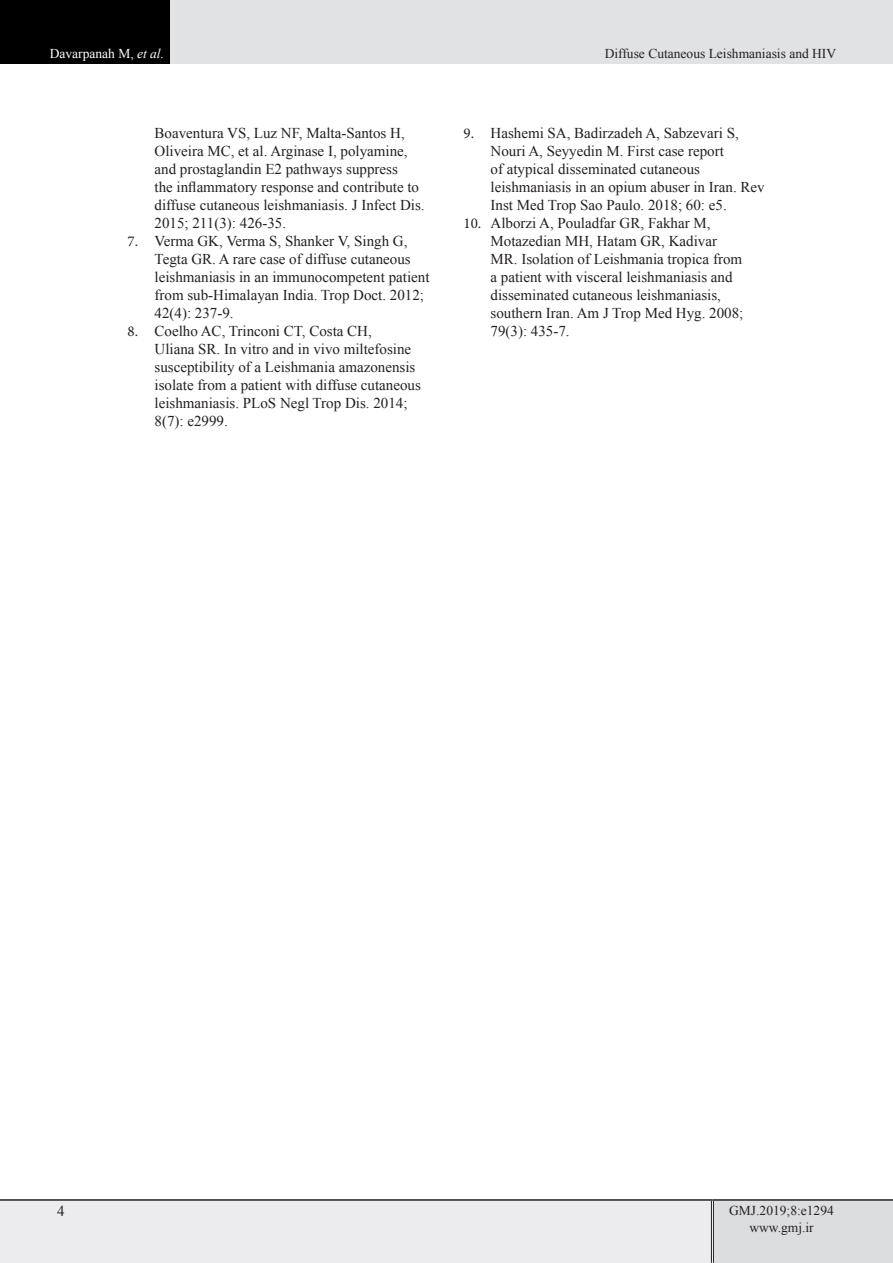
<style>
.page{position:relative;width:893px;height:1263px;background:#fff}
.page>*{position:absolute;margin:0;border:0;box-sizing:border-box;transform-origin:0 0}
.t1{font:15px/18px "Times New Roman";color:#231f20}
.lllllllllllllll{font:13.5px "Times New Roman";color:#231f20}
.t2{font:13.5px "Times New Roman";color:#fff}
.s1{font-style:italic}
.s2{font-family:"Minion Pro"}
</style>
<div class="page">
<div style="left:0;top:0;width:170px;height:64px;background:#000"></div>
<div style="left:170px;top:0;width:723px;height:64px;background:#e1e2e4"></div>
<div style="left:0;top:1200px;width:712px;height:63px;background:#ececee"></div>
<div style="left:712px;top:1200px;width:181px;height:63px;background:#dcdddf"></div>
<hr style="left:711px;top:1201px;width:3px;height:62px;background:#fff">
<hr style="left:711px;top:1201px;width:1px;height:62px;background:#231f20">
<hr style="left:713px;top:1201px;width:1px;height:62px;background:#231f20">
<hr style="left:0;top:1199px;width:712px;height:2px;background:#231f20">
<hr style="left:712px;top:1199px;width:181px;height:2px;background:#231f20">
<p class="t2" style="left:50px;top:44px;width:116px">Davarpanah M, <span class="s1">et al.</span></p>
<p class="lllllllllllllll" style="left:605px;top:44px;width:233px">Diffuse Cutaneous Leishmaniasis and HIV</p>
<p class="t1" style="left:155px;top:123px;width:272px">Boaventura VS, Luz NF, Malta-Santos H, Oliveira MC, et al. Arginase I, polyamine, and prostaglandin E2 pathways suppress<br>the inflammatory response and contribute to diffuse cutaneous leishmaniasis. J Infect Dis.<br>2015; 211(3): 426-35.</p>
<p class="t1" style="left:155px;top:231px;width:276px;text-indent:-27px"><span class="s2">7.</span> Verma GK, Verma S, Shanker V, Singh G, Tegta GR. A rare case of diffuse cutaneous leishmaniasis in an immunocompetent patient from sub-Himalayan India. Trop Doct. 2012; 42(4): 237-9.</p>
<p class="t1" style="left:155px;top:321px;width:268px;text-indent:-27px"><span class="s2">8.</span> Coelho AC, Trinconi CT, Costa CH,<br>Uliana SR. In vitro and in vivo miltefosine susceptibility of a Leishmania amazonensis isolate from a patient with diffuse cutaneous leishmaniasis. PLoS Negl Trop Dis. 2014; 8(7): e2999.</p>
<p class="t1" style="left:490px;top:123px;width:276px;text-indent:-27px"><span class="s2">9.</span> Hashemi SA, Badirzadeh A, Sabzevari S, Nouri A, Seyyedin M. First case report<br>of atypical disseminated cutaneous leishmaniasis in an opium abuser in Iran. Rev Inst Med Trop Sao Paulo. 2018; 60: e5.</p>
<p class="t1" style="left:490px;top:213px;width:254px;text-indent:-27px"><span class="s2">10.</span> Alborzi A, Pouladfar GR, Fakhar M, Motazedian MH, Hatam GR, Kadivar MR. Isolation of Leishmania tropica from a patient with visceral leishmaniasis and disseminated cutaneous leishmaniasis, southern Iran. Am J Trop Med Hyg. 2008; 79(3): 435-7.</p>
<p class="t1" style="left:57px;top:1202px;width:9px">4</p>
<p class="lllllllllllllll" style="left:729px;top:1201px;width:106px">GMJ.2019;8:e1294</p>
<p class="lllllllllllllll" style="left:749px;top:1217px;width:66px">www.gmj.ir</p>
</div>
